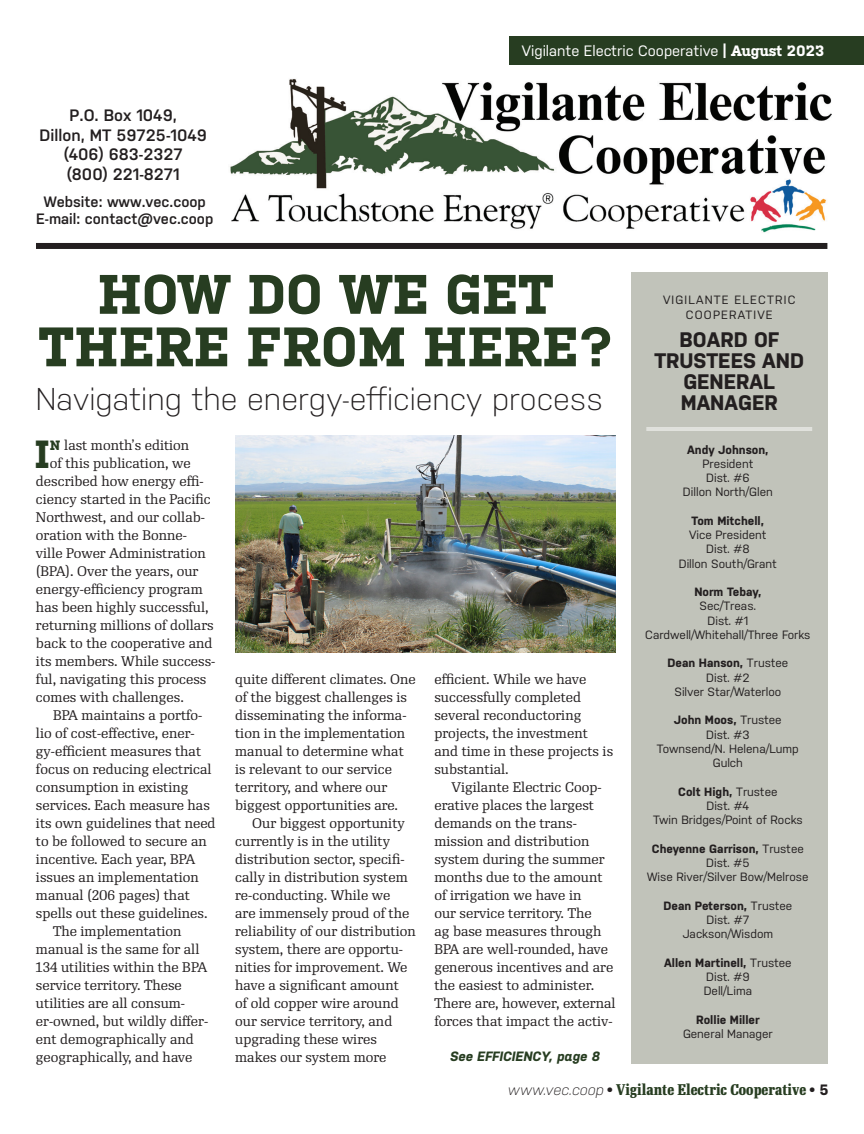
<style>
.page{position:relative;width:864px;height:1134px;background:#fff}
.page>*{position:absolute;margin:0;border:0;box-sizing:border-box;transform-origin:0 0}
.Headline_Co-op_Kultu{font:700 55.5px/52.5px "Kulturista";color:#273d21;text-align:center}
.Lead-in_copy_ragR{font:700 39.15px "Kulturista";color:#273d21}
.Headline{font:300 31.5px "Nudista";color:#231f20}
.Body_Copy_RePublic_r{font:700 21px/21px "Nudista";color:#231f20;text-align:center}
.t1{font:600 16.5px/19.5px "Nudista";color:#231f20;text-align:center}
.t2{font:700 15px "Re Public Cond";color:#273d21}
.t3{font:600 15px/16.5px "Nudista";color:#231f20;text-align:center}
.Running_Head{font:15px "Nudista";color:#fff}
.Body_Copy_RePublic_r-2{font:13.5px/18px "Re Public";color:#231f20}
.Lead-in_copy_ragR-2{font:13.5px "Re Public";color:#231f20}
.jump_continued{font:italic 700 13.5px "Nudista";color:#273d21}
.Vigilante_Trustee_Ri{font:12px/14.2px "Nudista";color:#231f20}
.Vigilante_Trustee_Ri-2{font:700 12px/14.2px "Nudista";color:#231f20;text-align:center}
.Body_Copy_RePublic_r-3{font:12px/15px "Nudista";letter-spacing:.1em;color:#231f20;text-align:center}
.s1{font-family:"Kulturista";font-weight:700}
.s2{font-family:"Kulturista";font-weight:700;color:#273d21}
.s3{font-weight:400}
.s4{font-weight:700}
.s5{font-family:"Nudista";font-weight:300;font-style:italic;color:#231f20}
.s6{font-family:"Nudista";color:#231f20}
</style>
<div class="page">
<div style="left:36px;top:243px;width:791px;height:6px;background:#231f20"></div>
<div style="left:509px;top:37px;width:355px;height:28px;background:#273d21"></div>
<div style="left:631px;top:273px;width:196px;height:791px;background:#c1c3ba"></div>
<hr style="left:646px;top:428px;width:166px;height:1px;background:#fff">
<hr style="left:646px;top:430px;width:166px;height:1px;background:#fff">
<img style="left:235px;top:435px;width:381px;height:217px">
<img style="left:230px;top:78px;width:602px;height:155px">
<p class="t1" style="left:40px;top:106px;width:169px">P.O. Box 1049,<br>Dillon, MT 59725-1049 (406) 683-2327<br>(800) 221-8271</p>
<p class="t3" style="left:36px;top:194px;width:179px">Website: www.vec.coop<br>E-mail: contact@vec.coop</p>
<p class="Running_Head" style="left:522px;top:42px;width:304px">Vigilante Electric Cooperative <span class="s1">| August 2023</span></p>
<p class="Headline_Co-op_Kultu" style="left:38px;top:268px;width:577px">HOW DO WE GET<br>THERE FROM HERE?</p>
<p class="Headline" style="left:36px;top:381px;width:568px">Navigating the energy-efficiency process</p>
<p class="Lead-in_copy_ragR" style="left:34px;top:432px;width:17px">I</p>
<p class="Lead-in_copy_ragR-2" style="left:50px;top:437px;width:141px"><span class="s2">N</span> last month’s edition</p>
<p class="Lead-in_copy_ragR-2" style="left:50px;top:455px;width:142px">of this publication, we</p>
<p class="Lead-in_copy_ragR-2" style="left:36px;top:473px;width:169px">described how energy effi-</p>
<p class="Lead-in_copy_ragR-2" style="left:36px;top:491px;width:176px">ciency started in the Pacific</p>
<p class="Lead-in_copy_ragR-2" style="left:36px;top:509px;width:170px">Northwest, and our collab-</p>
<p class="Lead-in_copy_ragR-2" style="left:36px;top:527px;width:152px">oration with the Bonne-</p>
<p class="Lead-in_copy_ragR-2" style="left:36px;top:545px;width:171px">ville Power Administration</p>
<p class="Lead-in_copy_ragR-2" style="left:36px;top:563px;width:164px">(BPA). Over the years, our</p>
<p class="Lead-in_copy_ragR-2" style="left:36px;top:581px;width:168px">energy-efficiency program</p>
<p class="Lead-in_copy_ragR-2" style="left:36px;top:599px;width:174px">has been highly successful,</p>
<p class="Lead-in_copy_ragR-2" style="left:36px;top:617px;width:179px">returning millions of dollars</p>
<p class="Lead-in_copy_ragR-2" style="left:36px;top:635px;width:178px">back to the cooperative and</p>
<p class="Lead-in_copy_ragR-2" style="left:36px;top:653px;width:181px">its members. While success-</p>
<p class="Lead-in_copy_ragR-2" style="left:36px;top:671px;width:172px">ful, navigating this process</p>
<p class="Lead-in_copy_ragR-2" style="left:36px;top:689px;width:149px">comes with challenges.</p>
<p class="Body_Copy_RePublic_r-2" style="left:36px;top:707px;width:181px;text-indent:17px">BPA maintains a portfo&shy;lio of cost-effective, ener&shy;gy-efficient measures that focus on reducing electrical consumption in existing services. Each measure has its own guidelines that need to be followed to secure an incentive. Each year, BPA issues an implementation manual (206 pages) that spells out these guidelines.</p>
<p class="Body_Copy_RePublic_r-2" style="left:36px;top:923px;width:174px;text-indent:17px">The implementation manual is the same for all<br>134 utilities within the BPA service territory. These utilities are all consum&shy;er-owned, but wildly differ&shy;ent demographically and geographically, and have</p>
<p class="Body_Copy_RePublic_r-2" style="left:235px;top:671px;width:182px">quite different climates. One of the biggest challenges is disseminating the informa&shy;tion in the implementation manual to determine what is relevant to our service territory, and where our biggest opportunities are.</p>
<p class="Body_Copy_RePublic_r-2" style="left:235px;top:815px;width:182px;text-indent:17px">Our biggest opportunity currently is in the utility distribution sector, specifi&shy;cally in distribution system re-conducting. While we<br>are immensely proud of the reliability of our distribution system, there are opportu&shy;nities for improvement. We have a significant amount<br>of old copper wire around our service territory, and upgrading these wires makes our system more</p>
<p class="Body_Copy_RePublic_r-2" style="left:434px;top:671px;width:180px">efficient. While we have successfully completed several reconductoring projects, the investment and time in these projects is substantial.</p>
<p class="Body_Copy_RePublic_r-2" style="left:434px;top:779px;width:183px;text-indent:17px">Vigilante Electric Coop&shy;erative places the largest demands on the trans&shy;mission and distribution system during the summer months due to the amount of irrigation we have in<br>our service territory. The<br>ag base measures through<br>BPA are well-rounded, have generous incentives and are the easiest to administer.<br>There are, however, external forces that impact the activ-</p>
<p class="jump_continued" style="left:450px;top:1048px;width:151px">See EFFICIENCY, page 8</p>
<p class="Body_Copy_RePublic_r-3" style="left:663px;top:292px;width:134px">VIGILANTE ELECTRIC<br>COOPERATIVE</p>
<p class="Body_Copy_RePublic_r" style="left:654px;top:329px;width:151px">BOARD OF<br>TRUSTEES AND</p>
<p class="Body_Copy_RePublic_r" style="left:681px;top:371px;width:99px;text-align:left">GENERAL<br>MANAGER</p>
<p class="Vigilante_Trustee_Ri-2" style="left:687px;top:442px;width:83px">Andy Johnson,<br><span class="s3">President</span></p>
<p class="Vigilante_Trustee_Ri" style="left:706px;top:471px;width:45px">Dist. #6</p>
<p class="Vigilante_Trustee_Ri" style="left:683px;top:485px;width:91px">Dillon North/Glen</p>
<p class="Vigilante_Trustee_Ri" style="left:689px;top:514px;width:79px"><span class="s4">Tom Mitchell,<br></span>Vice President</p>
<p class="Vigilante_Trustee_Ri" style="left:706px;top:542px;width:45px">Dist. #8</p>
<p class="Vigilante_Trustee_Ri" style="left:679px;top:556px;width:100px">Dillon South/Grant</p>
<p class="Vigilante_Trustee_Ri-2" style="left:694px;top:585px;width:69px">Norm Tebay,<br><span class="s3">Sec/Treas.</span></p>
<p class="Vigilante_Trustee_Ri" style="left:708px;top:613px;width:42px">Dist. #1</p>
<p class="Vigilante_Trustee_Ri" style="left:645px;top:628px;width:167px">Cardwell/Whitehall/Three Forks</p>
<p class="Vigilante_Trustee_Ri-2" style="left:667px;top:656px;width:122px">Dean Hanson, <span class="s3">Trustee</span></p>
<p class="Vigilante_Trustee_Ri" style="left:706px;top:670px;width:45px">Dist. #2</p>
<p class="Vigilante_Trustee_Ri" style="left:674px;top:685px;width:108px">Silver Star/Waterloo</p>
<p class="Vigilante_Trustee_Ri-2" style="left:674px;top:713px;width:109px">John Moos, <span class="s3">Trustee</span></p>
<p class="Vigilante_Trustee_Ri" style="left:706px;top:727px;width:45px">Dist. #3</p>
<p class="Vigilante_Trustee_Ri" style="left:657px;top:742px;width:143px;text-align:center">Townsend/N. Helena/Lump<br>Gulch</p>
<p class="Vigilante_Trustee_Ri-2" style="left:678px;top:784px;width:101px">Colt High, <span class="s3">Trustee</span></p>
<p class="Vigilante_Trustee_Ri" style="left:706px;top:799px;width:44px">Dist. #4</p>
<p class="Vigilante_Trustee_Ri" style="left:653px;top:813px;width:151px">Twin Bridges/Point of Rocks</p>
<p class="Vigilante_Trustee_Ri-2" style="left:652px;top:841px;width:154px">Cheyenne Garrison, <span class="s3">Trustee<br>Dist. #5</span></p>
<p class="Vigilante_Trustee_Ri" style="left:647px;top:870px;width:163px">Wise River/Silver Bow/Melrose</p>
<p class="Vigilante_Trustee_Ri-2" style="left:663px;top:898px;width:130px">Dean Peterson, <span class="s3">Trustee</span></p>
<p class="Vigilante_Trustee_Ri" style="left:707px;top:913px;width:44px">Dist. #7</p>
<p class="Vigilante_Trustee_Ri" style="left:683px;top:927px;width:92px">Jackson/Wisdom</p>
<p class="Vigilante_Trustee_Ri-2" style="left:664px;top:955px;width:129px">Allen Martinell, <span class="s3">Trustee</span></p>
<p class="Vigilante_Trustee_Ri" style="left:706px;top:970px;width:45px">Dist. #9</p>
<p class="Vigilante_Trustee_Ri" style="left:704px;top:984px;width:50px">Dell/Lima</p>
<p class="Vigilante_Trustee_Ri-2" style="left:696px;top:1012px;width:65px">Rollie Miller</p>
<p class="Vigilante_Trustee_Ri" style="left:683px;top:1027px;width:91px">General Manager</p>
<p class="t2" style="left:508px;top:1081px;width:322px"><span class="s5">www.vec.coop</span> <span class="s6">•</span> Vigilante Electric Cooperative <span class="s6">• 5</span></p>
</div>
